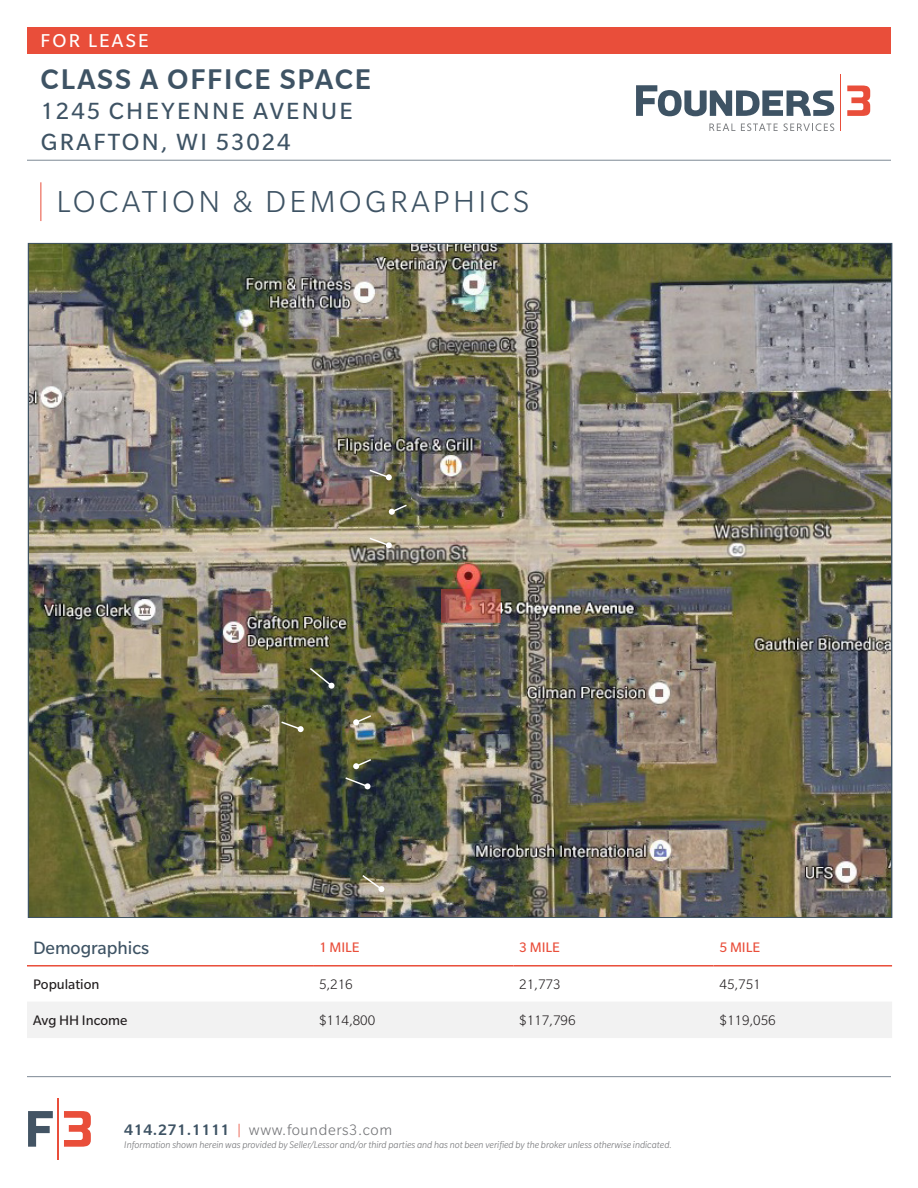
<style>
.page{position:relative;width:918px;height:1188px;background:#fff}
.page>*{position:absolute;margin:0;border:0;box-sizing:border-box;transform-origin:0 0}
.t1{font:300 33px "Slate Pro";letter-spacing:.1em;color:#3e5364}
.t2{font:500 30.75px "Slate Pro";letter-spacing:.06em;color:#3e5364}
.t3{font:25.5px/30.6px "Slate Pro";letter-spacing:.09em;color:#3e5364}
.t4{font:20.25px "Slate Pro";letter-spacing:.11em;color:#fff}
.t5{font:19.5px "Slate Pro";color:#3e5364}
.t6{font:300 16.5px "Slate Pro";letter-spacing:.035em;color:#757679}
.t7{font:300 15px "Slate Pro";color:#231f20}
.t8{font:15px "Slate Pro";color:#231f20}
.t9{font:15px "Slate Pro";color:#e94e3a}
.t10{font:italic 300 10.5px "Slate Pro";color:#757679}
.s1{font-weight:500;color:#3e5364}
.s2{color:#e94e3a}
</style>
<div class="page">
<div style="left:27px;top:27px;width:864px;height:27px;background:#e94e3a"></div>
<hr style="left:840px;top:74px;width:1px;height:57px;background:#e94e3a">
<svg style="left:636px;top:85px;width:198px;height:31px"></svg>
<svg style="left:847px;top:86px;width:23px;height:30px"></svg>
<svg style="left:709px;top:124px;width:26px;height:7px"></svg>
<svg style="left:741px;top:123px;width:37px;height:8px"></svg>
<svg style="left:784px;top:123px;width:50px;height:8px"></svg>
<hr style="left:27px;top:160px;width:864px;height:1px;background:#7d8995">
<hr style="left:27px;top:1076px;width:864px;height:1px;background:#7d8995">
<hr style="left:58px;top:1098px;width:1px;height:62px;background:#e94e3a">
<svg style="left:28px;top:1111px;width:25px;height:36px"></svg>
<svg style="left:64px;top:1111px;width:27px;height:36px"></svg>
<hr style="left:40px;top:182px;width:1px;height:39px;background:#e94e3a">
<div style="left:27px;top:1002px;width:865px;height:36px;background:#f2f2f2"></div>
<hr style="left:27px;top:965px;width:286px;height:2px;background:#e94e3a">
<hr style="left:313px;top:965px;width:200px;height:2px;background:#e94e3a">
<hr style="left:513px;top:965px;width:201px;height:2px;background:#e94e3a">
<hr style="left:714px;top:965px;width:178px;height:2px;background:#e94e3a">
<img style="left:30px;top:245px;width:860px;height:671px">
<svg style="left:361px;top:874px;width:23px;height:18px"></svg>
<svg style="left:344px;top:776px;width:27px;height:13px"></svg>
<svg style="left:353px;top:758px;width:20px;height:11px"></svg>
<svg style="left:280px;top:720px;width:24px;height:12px"></svg>
<svg style="left:308px;top:666px;width:27px;height:23px"></svg>
<svg style="left:353px;top:714px;width:20px;height:11px"></svg>
<svg style="left:368px;top:536px;width:24px;height:12px"></svg>
<svg style="left:389px;top:503px;width:19px;height:12px"></svg>
<svg style="left:368px;top:468px;width:24px;height:12px"></svg>
<svg style="left:441px;top:589px;width:60px;height:34px"></svg>
<h3 class="t4" style="left:41px;top:30px;width:110px">FOR LEASE</h3>
<h2 class="t2" style="left:41px;top:60px;width:332px">CLASS A OFFICE SPACE</h2>
<h3 class="t3" style="left:41px;top:96px;width:313px">1245 CHEYENNE AVENUE<br>GRAFTON, WI 53024</h3>
<p class="t1" style="left:56px;top:185px;width:474px">LOCATION &amp; DEMOGRAPHICS</p>
<p class="t5" style="left:33px;top:938px;width:118px">Demographics</p>
<p class="t9" style="left:319px;top:940px;width:42px">1 MILE</p>
<p class="t9" style="left:519px;top:940px;width:42px">3 MILE</p>
<p class="t9" style="left:720px;top:940px;width:42px">5 MILE</p>
<p class="t8" style="left:33px;top:976px;width:68px">Population</p>
<p class="t7" style="left:319px;top:976px;width:35px">5,216</p>
<p class="t7" style="left:519px;top:976px;width:43px">21,773</p>
<p class="t7" style="left:720px;top:976px;width:43px">45,751</p>
<p class="t8" style="left:33px;top:1012px;width:96px">Avg HH Income</p>
<p class="t7" style="left:319px;top:1012px;width:58px">$114,800</p>
<p class="t7" style="left:519px;top:1012px;width:58px">$117,796</p>
<p class="t7" style="left:720px;top:1012px;width:58px">$119,056</p>
<h3 class="t6" style="left:124px;top:1122px;width:270px"><span class="s1">414.271.1111</span> <span class="s2">|</span> www.founders3.com</h3>
<p class="t10" style="left:124px;top:1139px;width:549px">Information shown herein was provided by Seller/Lessor and/or third parties and has not been verified by the broker unless otherwise indicated.</p>
</div>
